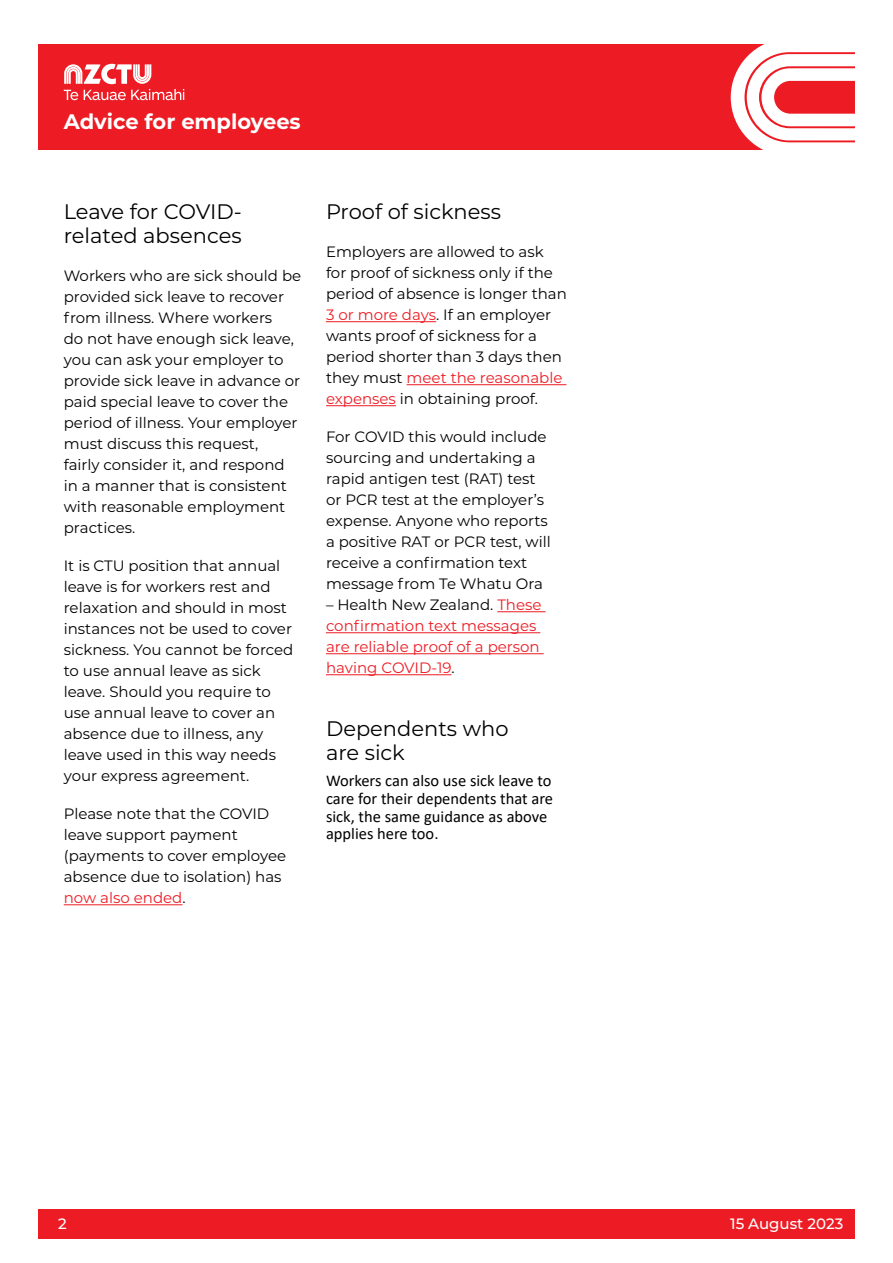
<style>
.page{position:relative;width:893px;height:1263px;background:#fff}
.page>*{position:absolute;margin:0;border:0;box-sizing:border-box;transform-origin:0 0}
.t1{font:21px/24px "Montserrat";color:#000}
.t2{font:700 21px "Montserrat";color:#fff}
.t3{font:16.5px/17.9px "Calibri";color:#000}
.Body{font:15px/21px "Montserrat";color:#000}
.Body-2{font:15px/21px "Montserrat";color:#ed1c24}
.t4{font:500 15px "Montserrat";color:#fff}
.s1{color:#ed1c24}
.s2{color:#000}
</style>
<div class="page">
<div style="left:38px;top:44px;width:817px;height:106px;background:#ed1c24"></div>
<div style="left:38px;top:1209px;width:817px;height:30px;background:#ed1c24"></div>
<svg style="left:731px;top:44px;width:124px;height:106px"></svg>
<svg style="left:64px;top:64px;width:120px;height:36px"></svg>
<hr style="left:64px;top:904px;width:118px;height:1px;background:#ed1c24">
<hr style="left:326px;top:321px;width:110px;height:1px;background:#ed1c24">
<hr style="left:407px;top:384px;width:159px;height:1px;background:#ed1c24">
<hr style="left:326px;top:405px;width:70px;height:1px;background:#ed1c24">
<hr style="left:497px;top:611px;width:49px;height:1px;background:#ed1c24">
<hr style="left:326px;top:632px;width:214px;height:1px;background:#ed1c24">
<hr style="left:326px;top:653px;width:218px;height:1px;background:#ed1c24">
<hr style="left:326px;top:674px;width:125px;height:1px;background:#ed1c24">
<h1 class="t2" style="left:64px;top:106px;width:239px">Advice for employees</h1>
<h3 class="t1" style="left:64px;top:199px;width:180px">Leave for COVID&shy;related absences</h3>
<p class="Body" style="left:64px;top:265px;width:239px">Workers who are sick should be provided sick leave to recover from illness. Where workers<br>do not have enough sick leave, you can ask your employer to provide sick leave in advance or paid special leave to cover the period of illness. Your employer must discuss this request,<br>fairly consider it, and respond in a manner that is consistent with reasonable employment practices.</p>
<p class="Body" style="left:64px;top:555px;width:231px">It is CTU position that annual leave is for workers rest and relaxation and should in most instances not be used to cover sickness. You cannot be forced to use annual leave as sick leave. Should you require to use annual leave to cover an absence due to illness, any leave used in this way needs your express agreement.</p>
<p class="Body" style="left:64px;top:803px;width:224px">Please note that the COVID leave support payment (payments to cover employee absence due to isolation) has <span class="s1">now also ended</span>.</p>
<h3 class="t1" style="left:326px;top:199px;width:176px">Proof of sickness</h3>
<p class="Body" style="left:326px;top:241px;width:242px">Employers are allowed to ask for proof of sickness only if the period of absence is longer than<br><span class="s1">3 or more days</span>. If an employer wants proof of sickness for a period shorter than 3 days then they must <span class="s1">meet the reasonable expenses</span> in obtaining proof.</p>
<p class="Body" style="left:326px;top:426px;width:226px">For COVID this would include sourcing and undertaking a rapid antigen test (RAT) test or PCR test at the employer’s expense. Anyone who reports a positive RAT or PCR test, will receive a confirmation text message from Te Whatu Ora</p>
<p class="Body-2" style="left:326px;top:594px;width:217px"><span class="s2">– Health New Zealand.</span> These confirmation text messages are reliable proof of a person having COVID-19<span class="s2">.</span></p>
<h3 class="t1" style="left:326px;top:715px;width:184px">Dependents who are sick</h3>
<p class="t3" style="left:326px;top:771px;width:229px">Workers can also use sick leave to care for their dependents that are sick, the same guidance as above applies here too.</p>
<p class="t4" style="left:58px;top:1213px;width:10px">2</p>
<p class="t4" style="left:730px;top:1213px;width:115px">15 August 2023</p>
</div>
